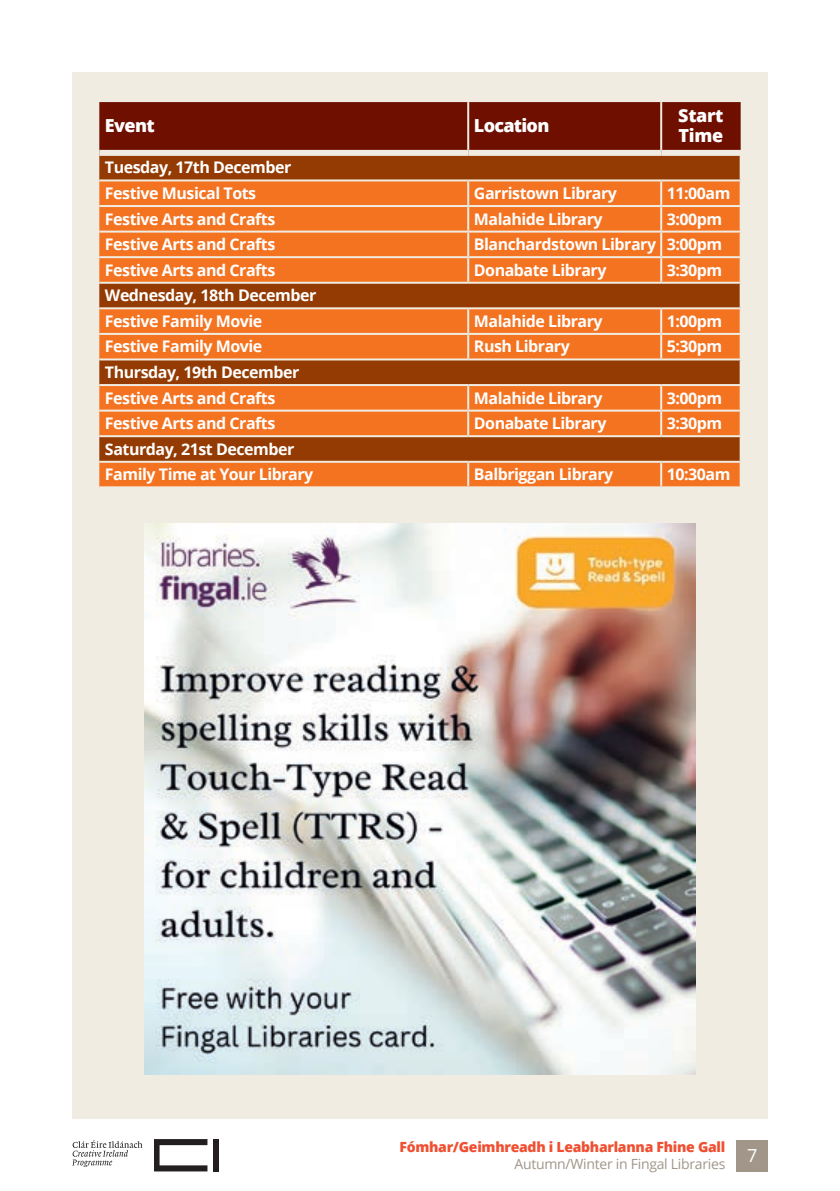
<style>
.page{position:relative;width:840px;height:1191px;background:#fff}
.page>*{position:absolute;margin:0;border:0;box-sizing:border-box;transform-origin:0 0}
.t1{font:800 18px/20px "Open Sans";letter-spacing:-.035em;color:#fff}
.t2{font:700 16px/25.6px "Open Sans";letter-spacing:-.03em;color:#fff}
.t3{font:800 14px/16.8px "Open Sans";letter-spacing:-.02em;color:#ef5032}
.s1{font-weight:400;color:#a19689}
</style>
<div class="page">
<div style="left:72px;top:72px;width:695px;height:1047px;background:#f1ece1"></div>
<div style="left:736px;top:1140px;width:31px;height:31px;background:#a19689"></div>
<svg style="left:72px;top:1140px;width:70px;height:26px"></svg>
<svg style="left:154px;top:1139px;width:53px;height:32px"></svg>
<div style="left:213px;top:1139px;width:5px;height:32px;background:#231f20"></div>
<div style="left:99px;top:102px;width:641px;height:48px;background:#6f0f00"></div>
<div style="left:99px;top:156px;width:640px;height:23px;background:#933b03"></div>
<svg style="left:99px;top:181px;width:640px;height:305px;background:#db661c"></svg>
<hr style="left:467px;top:463px;width:2px;height:23px;background:#f1ece1">
<hr style="left:659px;top:463px;width:2px;height:23px;background:#f1ece1">
<hr style="left:467px;top:181px;width:2px;height:24px;background:#f1ece1">
<hr style="left:659px;top:181px;width:2px;height:24px;background:#f1ece1">
<hr style="left:99px;top:205px;width:369px;height:2px;background:#f1ece1">
<hr style="left:468px;top:205px;width:192px;height:2px;background:#f1ece1">
<hr style="left:467px;top:207px;width:2px;height:24px;background:#f1ece1">
<hr style="left:660px;top:205px;width:81px;height:2px;background:#f1ece1">
<hr style="left:659px;top:207px;width:2px;height:24px;background:#f1ece1">
<hr style="left:99px;top:231px;width:369px;height:2px;background:#f1ece1">
<hr style="left:468px;top:231px;width:192px;height:2px;background:#f1ece1">
<hr style="left:467px;top:233px;width:2px;height:23px;background:#f1ece1">
<hr style="left:660px;top:231px;width:81px;height:2px;background:#f1ece1">
<hr style="left:659px;top:233px;width:2px;height:23px;background:#f1ece1">
<hr style="left:99px;top:256px;width:369px;height:2px;background:#f1ece1">
<hr style="left:468px;top:256px;width:192px;height:2px;background:#f1ece1">
<hr style="left:467px;top:258px;width:2px;height:24px;background:#f1ece1">
<hr style="left:660px;top:256px;width:81px;height:2px;background:#f1ece1">
<hr style="left:659px;top:258px;width:2px;height:24px;background:#f1ece1">
<hr style="left:467px;top:309px;width:2px;height:24px;background:#f1ece1">
<hr style="left:659px;top:309px;width:2px;height:24px;background:#f1ece1">
<hr style="left:99px;top:333px;width:369px;height:2px;background:#f1ece1">
<hr style="left:468px;top:333px;width:192px;height:2px;background:#f1ece1">
<hr style="left:467px;top:335px;width:2px;height:23px;background:#f1ece1">
<hr style="left:660px;top:333px;width:81px;height:2px;background:#f1ece1">
<hr style="left:659px;top:335px;width:2px;height:23px;background:#f1ece1">
<hr style="left:467px;top:386px;width:2px;height:23px;background:#f1ece1">
<hr style="left:659px;top:386px;width:2px;height:23px;background:#f1ece1">
<hr style="left:99px;top:409px;width:369px;height:2px;background:#f1ece1">
<hr style="left:468px;top:409px;width:192px;height:2px;background:#f1ece1">
<hr style="left:467px;top:411px;width:2px;height:24px;background:#f1ece1">
<hr style="left:660px;top:409px;width:81px;height:2px;background:#f1ece1">
<hr style="left:659px;top:411px;width:2px;height:24px;background:#f1ece1">
<hr style="left:99px;top:435px;width:369px;height:2px;background:#f1ece1">
<hr style="left:468px;top:435px;width:192px;height:2px;background:#f1ece1">
<hr style="left:660px;top:435px;width:81px;height:2px;background:#f1ece1">
<hr style="left:99px;top:461px;width:369px;height:2px;background:#f1ece1">
<hr style="left:468px;top:461px;width:192px;height:2px;background:#f1ece1">
<hr style="left:660px;top:461px;width:81px;height:2px;background:#f1ece1">
<hr style="left:99px;top:282px;width:369px;height:2px;background:#f1ece1">
<hr style="left:468px;top:282px;width:192px;height:2px;background:#f1ece1">
<hr style="left:660px;top:282px;width:81px;height:2px;background:#f1ece1">
<hr style="left:99px;top:307px;width:369px;height:2px;background:#f1ece1">
<hr style="left:468px;top:307px;width:192px;height:2px;background:#f1ece1">
<hr style="left:660px;top:307px;width:81px;height:2px;background:#f1ece1">
<hr style="left:99px;top:358px;width:369px;height:2px;background:#f1ece1">
<hr style="left:468px;top:358px;width:192px;height:2px;background:#f1ece1">
<hr style="left:660px;top:358px;width:81px;height:2px;background:#f1ece1">
<hr style="left:99px;top:384px;width:369px;height:2px;background:#f1ece1">
<hr style="left:468px;top:384px;width:192px;height:2px;background:#f1ece1">
<hr style="left:660px;top:384px;width:81px;height:2px;background:#f1ece1">
<hr style="left:467px;top:102px;width:2px;height:48px;background:#f1ece1">
<hr style="left:659px;top:102px;width:2px;height:48px;background:#f1ece1">
<img style="left:144px;top:523px;width:551px;height:551px">
<p class="t1" style="left:105px;top:114px;width:51px">Event</p>
<p class="t1" style="left:473px;top:114px;width:77px">Location</p>
<p class="t1" style="left:678px;top:104px;width:47px">Start<br>Time</p>
<p class="t2" style="left:105px;top:154px;width:188px">Tuesday, 17th December<br>Festive Musical Tots</p>
<p class="t2" style="left:473px;top:180px;width:145px">Garristown Library</p>
<p class="t2" style="left:666px;top:180px;width:65px">11:00am</p>
<p class="t2" style="left:105px;top:205px;width:172px">Festive Arts and Crafts</p>
<p class="t2" style="left:473px;top:205px;width:130px">Malahide Library</p>
<p class="t2" style="left:666px;top:205px;width:57px">3:00pm</p>
<p class="t2" style="left:105px;top:231px;width:172px">Festive Arts and Crafts</p>
<p class="t2" style="left:473px;top:231px;width:250px">Blanchardstown Library 3:00pm</p>
<p class="t2" style="left:105px;top:257px;width:172px">Festive Arts and Crafts</p>
<p class="t2" style="left:473px;top:257px;width:134px">Donabate Library</p>
<p class="t2" style="left:666px;top:257px;width:57px">3:30pm</p>
<p class="t2" style="left:105px;top:282px;width:213px">Wednesday, 18th December<br>Festive Family Movie</p>
<p class="t2" style="left:473px;top:308px;width:130px">Malahide Library</p>
<p class="t2" style="left:666px;top:308px;width:57px">1:00pm</p>
<p class="t2" style="left:105px;top:333px;width:159px">Festive Family Movie</p>
<p class="t2" style="left:473px;top:333px;width:97px">Rush Library</p>
<p class="t2" style="left:666px;top:333px;width:57px">5:30pm</p>
<p class="t2" style="left:105px;top:359px;width:196px">Thursday, 19th December<br>Festive Arts and Crafts</p>
<p class="t2" style="left:473px;top:384px;width:130px">Malahide Library</p>
<p class="t2" style="left:666px;top:384px;width:57px">3:00pm</p>
<p class="t2" style="left:105px;top:410px;width:172px">Festive Arts and Crafts</p>
<p class="t2" style="left:473px;top:410px;width:134px">Donabate Library</p>
<p class="t2" style="left:666px;top:410px;width:57px">3:30pm</p>
<p class="t2" style="left:105px;top:436px;width:210px">Saturday, 21st December<br>Family Time at Your Library</p>
<p class="t2" style="left:473px;top:461px;width:141px">Balbriggan Library</p>
<p class="t2" style="left:666px;top:461px;width:65px">10:30am</p>
<p class="t3" style="left:514px;top:1137px;width:244px;text-indent:-115px">Fómhar/Geimhreadh i Leabharlanna Fhine Gall<br><span class="s1">Autumn/Winter in Fingal Libraries</span> <sup>7</sup></p>
</div>
